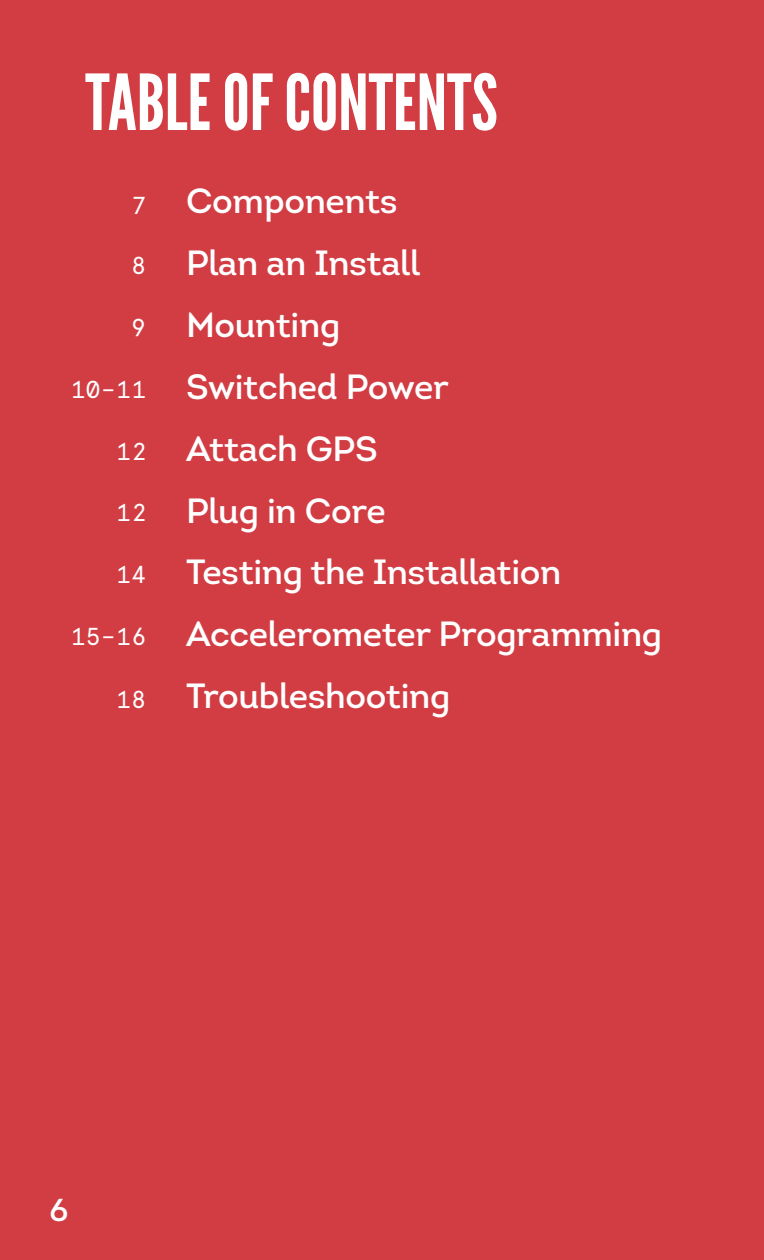
<style>
.page{position:relative;width:764px;height:1260px;background:#fff}
.page>*{position:absolute;margin:0;border:0;box-sizing:border-box;transform-origin:0 0}
.t1{font:77px "League Gothic";color:#fff}
.t2{font:35px/61.9px "Intro";letter-spacing:-.01em;color:#fff}
.t3{font:31.5px "Intro";color:#fff}
.t4{font:24.5px "Apercu Mono";color:#fff}
</style>
<div class="page">
<div style="left:0;top:0;width:763px;height:1260px;background:#d23d44"></div>
<h1 class="t1" style="left:85px;top:58px;width:414px">TABLE OF CONTENTS</h1>
<p class="t4" style="left:131px;top:190px;width:17px">7</p>
<p class="t4" style="left:131px;top:251px;width:17px">8</p>
<p class="t4" style="left:131px;top:313px;width:17px">9</p>
<p class="t4" style="left:70px;top:375px;width:77px">10–11</p>
<p class="t4" style="left:116px;top:436px;width:32px">12</p>
<p class="t4" style="left:116px;top:498px;width:32px">12</p>
<p class="t4" style="left:116px;top:560px;width:32px">14</p>
<p class="t4" style="left:70px;top:622px;width:77px">15–16</p>
<p class="t4" style="left:116px;top:685px;width:32px">18</p>
<p class="t2" style="left:186px;top:170px;width:478px">Components<br>Plan an Install<br>Mounting<br>Switched Power<br>Attach GPS<br>Plug in Core<br>Testing the Installation<br>Accelerometer Programming<br>Troubleshooting</p>
<p class="t3" style="left:50px;top:1190px;width:20px">6</p>
</div>
